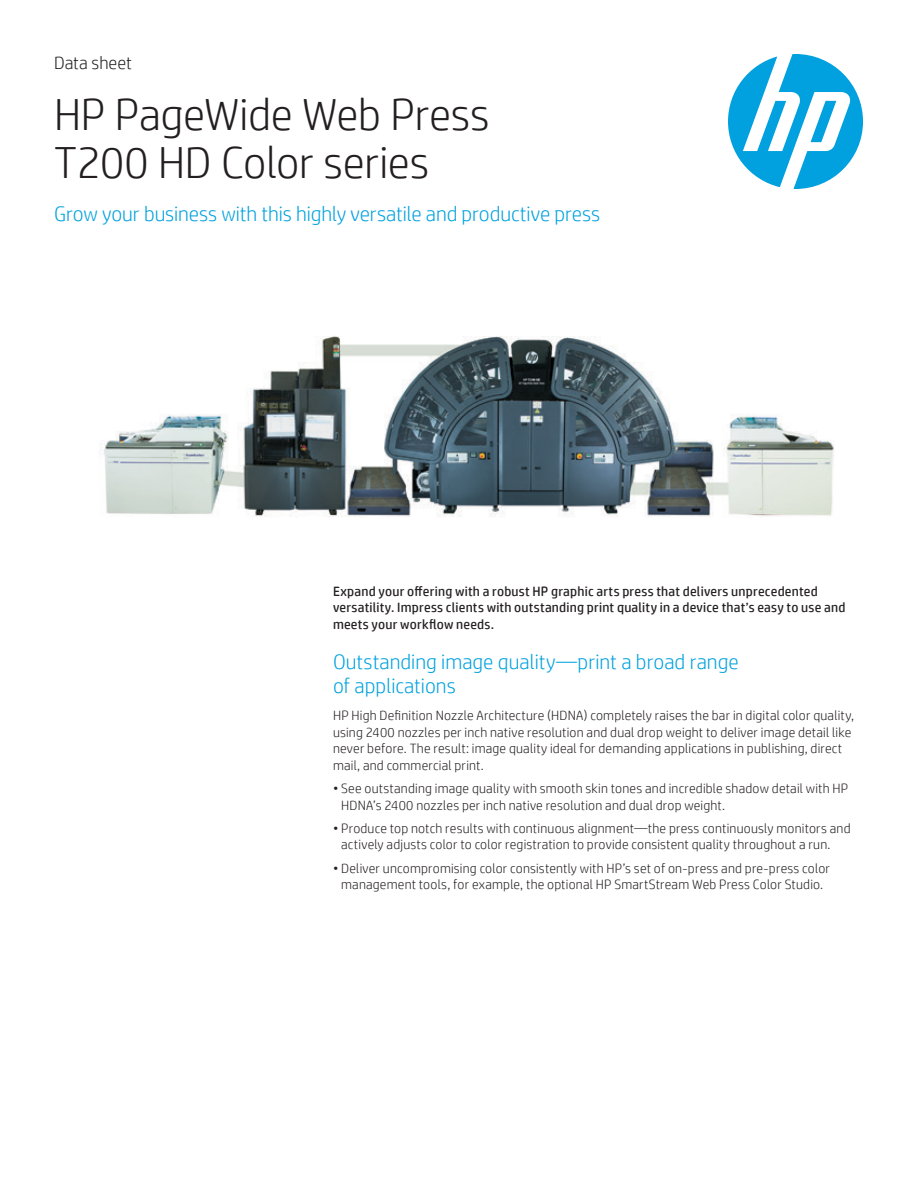
<style>
.page{position:relative;width:918px;height:1188px;background:#fff}
.page>*{position:absolute;margin:0;border:0;box-sizing:border-box;transform-origin:0 0}
.t1{font:300 45px/48px "HP Simplified";letter-spacing:-.005em;color:#231f20}
.t2{font:300 21px/24px "HP Simplified";color:#00a1de}
.t3{font:300 18px "HP Simplified";color:#231f20}
.t4{font:300 13.5px/16.5px "HP Simplified";letter-spacing:.015em;color:#231f20}
.t5{font:13.5px/16.5px "HP Simplified";letter-spacing:.015em;color:#231f20}
</style>
<div class="page">
<svg style="left:728px;top:54px;width:135px;height:135px"></svg>
<img style="left:100px;top:336px;width:734px;height:181px">
<h3 class="t3" style="left:54px;top:51px;width:79px">Data sheet</h3>
<h1 class="t1" style="left:54px;top:89px;width:437px">HP PageWide Web Press<br>T200 HD Color series</h1>
<h2 class="t2" style="left:54px;top:201px;width:548px">Grow your business with this highly versatile and productive press</h2>
<p class="t5" style="left:333px;top:583px;width:514px">Expand your offering with a robust HP graphic arts press that delivers unprecedented versatility. Impress clients with outstanding print quality in a device that’s easy to use and meets your workflow needs.</p>
<h2 class="t2" style="left:333px;top:649px;width:407px">Outstanding image quality—print a broad range of applications</h2>
<p class="t4" style="left:333px;top:707px;width:523px">HP High Definition Nozzle Architecture (HDNA) completely raises the bar in digital color quality, using 2400 nozzles per inch native resolution and dual drop weight to deliver image detail like never before. The result: image quality ideal for demanding applications in publishing, direct mail, and commercial print.</p>
<p class="t4" style="left:341px;top:780px;width:509px;text-indent:-8px">• See outstanding image quality with smooth skin tones and incredible shadow detail with HP<br>HDNA’s 2400 nozzles per inch native resolution and dual drop weight.</p>
<p class="t4" style="left:341px;top:820px;width:511px;text-indent:-8px">• Produce top notch results with continuous alignment—the press continuously monitors and actively adjusts color to color registration to provide consistent quality throughout a run.</p>
<p class="t4" style="left:333px;top:859px;width:499px;text-align:center">• Deliver uncompromising color consistently with HP’s set of on-press and pre-press color management tools, for example, the optional HP SmartStream Web Press Color Studio.</p>
</div>
